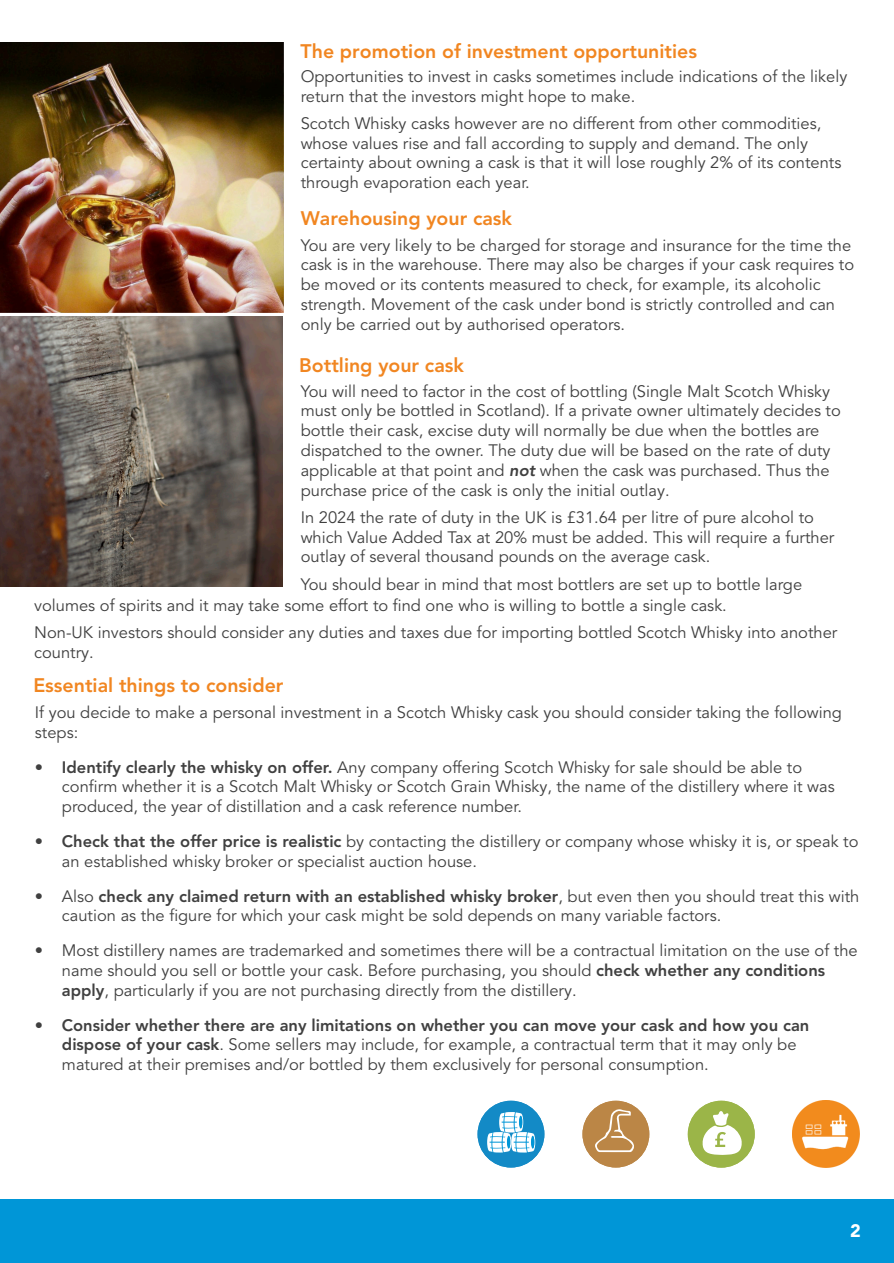
<style>
.page{position:relative;width:894px;height:1263px;background:#fff}
.page>*{position:absolute;margin:0;border:0;box-sizing:border-box;transform-origin:0 0}
.t1{font:800 19.5px "Avenir LT Pro";color:#f18621}
.t2{font:900 18px "Avenir LT Pro";color:#fff}
.t3{font:16.5px "Avenir LT Pro";color:#404040}
.t4{font:800 16.5px "Avenir LT Pro";color:#404040}
.s1{font-weight:800;font-style:italic}
.s2{font-weight:800}
.s3{font-weight:400}
</style>
<div class="page">
<img style="left:0;top:316px;width:283px;height:271px">
<img style="left:0;top:43px;width:283px;height:269px">
<img style="left:792px;top:1101px;width:67px;height:67px">
<div style="left:0;top:1199px;width:893px;height:64px;background:#0096d7"></div>
<div style="left:687px;top:1101px;width:67px;height:66px;background:#9bb548;border-radius:50%"></div>
<svg style="left:702px;top:1111px;width:39px;height:44px"></svg>
<div style="left:582px;top:1101px;width:67px;height:66px;background:#bb8646;border-radius:50%"></div>
<svg style="left:594px;top:1108px;width:40px;height:44px"></svg>
<div style="left:477px;top:1101px;width:67px;height:66px;background:#138ac6;border-radius:50%"></div>
<svg style="left:487px;top:1112px;width:48px;height:41px"></svg>
<p class="t1" style="left:300px;top:43px;width:398px">The promotion of investment opportunities</p>
<p class="t3" style="left:300px;top:69px;width:548px">Opportunities to invest in casks sometimes include indications of the likely</p>
<p class="t3" style="left:300px;top:89px;width:336px">return that the investors might hope to make.</p>
<p class="t3" style="left:300px;top:116px;width:522px">Scotch Whisky casks however are no different from other commodities,</p>
<p class="t3" style="left:300px;top:136px;width:508px">whose values rise and fall according to supply and demand. The only</p>
<p class="t3" style="left:300px;top:156px;width:542px">certainty about owning a cask is that it will lose roughly 2% of its contents</p>
<p class="t3" style="left:300px;top:176px;width:230px">through evaporation each year.</p>
<p class="t1" style="left:300px;top:211px;width:213px">Warehousing your cask</p>
<p class="t3" style="left:300px;top:238px;width:552px">You are very likely to be charged for storage and insurance for the time the</p>
<p class="t3" style="left:300px;top:258px;width:554px">cask is in the warehouse. There may also be charges if your cask requires to</p>
<p class="t3" style="left:300px;top:278px;width:521px">be moved or its contents measured to check, for example, its alcoholic</p>
<p class="t3" style="left:300px;top:297px;width:535px">strength. Movement of the cask under bond is strictly controlled and can</p>
<p class="t3" style="left:300px;top:317px;width:326px">only be carried out by authorised operators.</p>
<p class="t1" style="left:299px;top:357px;width:166px">Bottling your cask</p>
<p class="t3" style="left:300px;top:384px;width:530px">You will need to factor in the cost of bottling (Single Malt Scotch Whisky</p>
<p class="t3" style="left:300px;top:404px;width:541px">must only be bottled in Scotland). If a private owner ultimately decides to</p>
<p class="t3" style="left:300px;top:424px;width:520px">bottle their cask, excise duty will normally be due when the bottles are</p>
<p class="t3" style="left:300px;top:443px;width:531px">dispatched to the owner. The duty due will be based on the rate of duty</p>
<p class="t3" style="left:300px;top:463px;width:530px">applicable at that point and <span class="s1">not</span> when the cask was purchased. Thus the</p>
<p class="t3" style="left:300px;top:483px;width:370px">purchase price of the cask is only the initial outlay.</p>
<p class="t3" style="left:300px;top:510px;width:514px">In 2024 the rate of duty in the UK is £31.64 per litre of pure alcohol to</p>
<p class="t3" style="left:300px;top:530px;width:535px">which Value Added Tax at 20% must be added. This will require a further</p>
<p class="t3" style="left:300px;top:550px;width:411px">outlay of several thousand pounds on the average cask.</p>
<p class="t3" style="left:300px;top:577px;width:503px">You should bear in mind that most bottlers are set up to bottle large</p>
<p class="t3" style="left:34px;top:598px;width:694px">volumes of spirits and it may take some effort to find one who is willing to bottle a single cask.</p>
<p class="t3" style="left:34px;top:625px;width:804px">Non-UK investors should consider any duties and taxes due for importing bottled Scotch Whisky into another</p>
<p class="t3" style="left:34px;top:645px;width:61px">country.</p>
<p class="t1" style="left:33px;top:678px;width:251px">Essential things to consider</p>
<p class="t3" style="left:35px;top:705px;width:808px">If you decide to make a personal investment in a Scotch Whisky cask you should consider taking the following</p>
<p class="t3" style="left:35px;top:725px;width:45px">steps:</p>
<p class="t3" style="left:35px;top:760px;width:768px"><span class="s2">• Identify clearly the whisky on offer.</span> Any company offering Scotch Whisky for sale should be able to</p>
<p class="t3" style="left:62px;top:780px;width:774px">confirm whether it is a Scotch Malt Whisky or Scotch Grain Whisky, the name of the distillery where it was</p>
<p class="t3" style="left:62px;top:800px;width:461px">produced, the year of distillation and a cask reference number.</p>
<p class="t3" style="left:35px;top:834px;width:824px"><span class="s2">• Check that the offer price is realistic</span> by contacting the distillery or company whose whisky it is, or speak to</p>
<p class="t3" style="left:62px;top:854px;width:416px">an established whisky broker or specialist auction house.</p>
<p class="t4" style="left:35px;top:889px;width:825px"><span class="s3">• Also</span> check any claimed return with an established whisky broker<span class="s3">, but even then you should treat this with</span></p>
<p class="t3" style="left:62px;top:909px;width:660px">caution as the figure for which your cask might be sold depends on many variable factors.</p>
<p class="t3" style="left:35px;top:944px;width:824px">• Most distillery names are trademarked and sometimes there will be a contractual limitation on the use of the</p>
<p class="t3" style="left:62px;top:963px;width:764px">name should you sell or bottle your cask. Before purchasing, you should <span class="s2">check whether any conditions</span></p>
<p class="t3" style="left:62px;top:983px;width:516px"><span class="s2">apply</span>, particularly if you are not purchasing directly from the distillery.</p>
<p class="t4" style="left:35px;top:1018px;width:775px">• Consider whether there are any limitations on whether you can move your cask and how you can</p>
<p class="t3" style="left:62px;top:1038px;width:735px"><span class="s2">dispose of your cask</span>. Some sellers may include, for example, a contractual term that it may only be</p>
<p class="t3" style="left:62px;top:1058px;width:648px">matured at their premises and/or bottled by them exclusively for personal consumption.</p>
<p class="t2" style="left:849px;top:1224px;width:12px">2</p>
</div>
